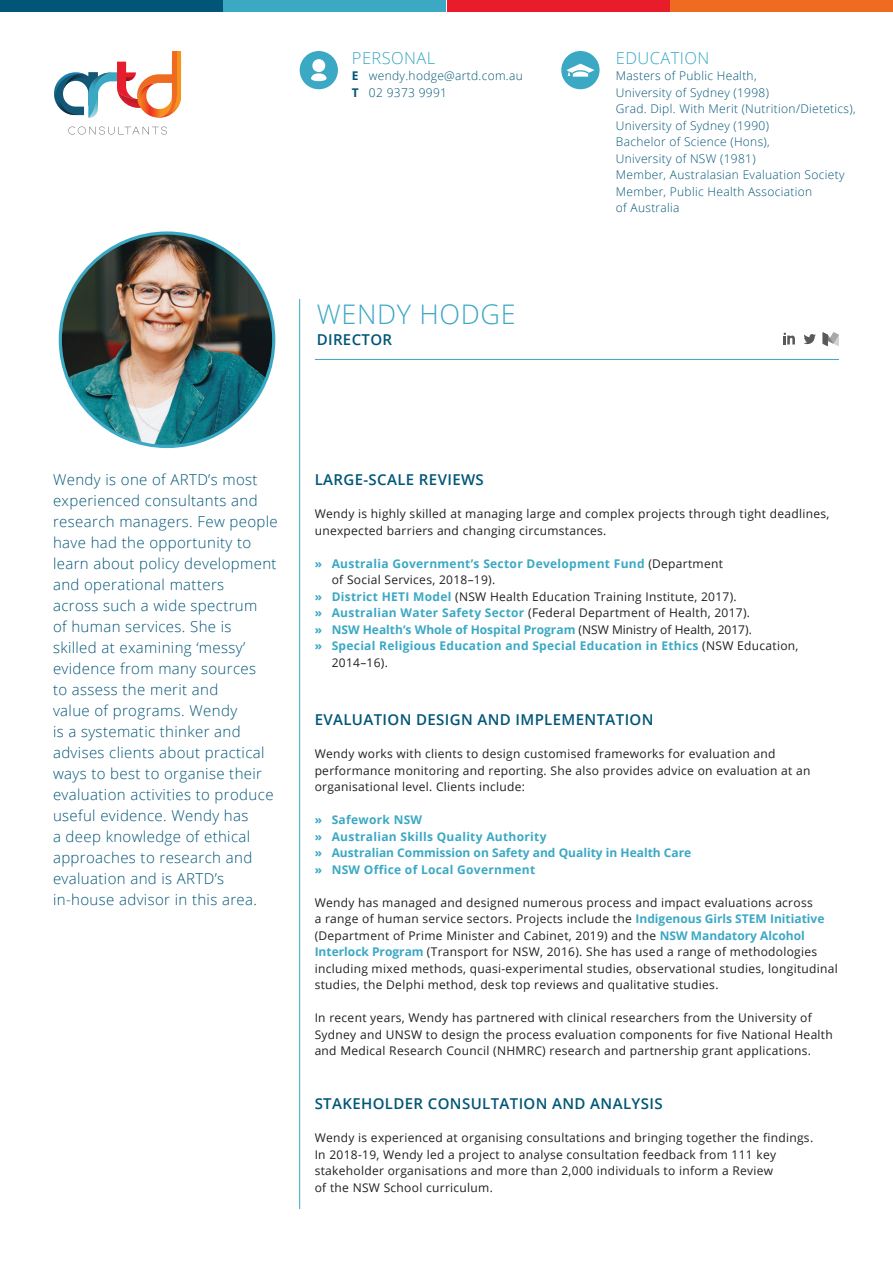
<style>
.page{position:relative;width:893px;height:1263px;background:#fff}
.page>*{position:absolute;margin:0;border:0;box-sizing:border-box;transform-origin:0 0}
.t1{font:300 27px "Open Sans";letter-spacing:.025em;color:#3ba8c4}
.t2{font:300 16.5px "Open Sans";letter-spacing:.025em;color:#3ba8c4}
.t3{font:300 15px/21px "Open Sans";letter-spacing:.025em;color:#015677}
.t4{font:600 15px "Open Sans";letter-spacing:.025em;color:#015677}
.t5{font:12px/16.5px "Open Sans";letter-spacing:.025em;color:#231f20}
.t6{font:300 12px/16.5px "Open Sans";letter-spacing:.025em;color:#015677}
.t7{font:700 12px/16.5px "Open Sans";letter-spacing:.025em;color:#3ba8c4}
.t8{font:700 12px "Open Sans";color:#3ba8c4}
.s1{font-weight:700}
.s2{font-weight:400;color:#231f20}
.s3{font-weight:700;color:#3ba8c4}
</style>
<div class="page">
<svg style="left:68px;top:127px;width:99px;height:8px"></svg>
<svg style="left:54px;top:51px;width:127px;height:67px"></svg>
<img style="left:60px;top:233px;width:214px;height:213px;border-radius:107px">
<div style="left:300px;top:51px;width:38px;height:38px;background:#3ba8c4;border-radius:50%"></div>
<svg style="left:311px;top:59px;width:16px;height:22px"></svg>
<div style="left:561px;top:51px;width:39px;height:38px;background:#3ba8c4;border-radius:50%"></div>
<svg style="left:566px;top:64px;width:29px;height:13px"></svg>
<svg style="left:804px;top:334px;width:12px;height:10px"></svg>
<svg style="left:783px;top:333px;width:12px;height:11px"></svg>
<svg style="left:822px;top:332px;width:17px;height:14px"></svg>
<hr style="left:315px;top:359px;width:524px;height:1px;background:#3ba8c4">
<hr style="left:299px;top:299px;width:1px;height:910px;background:#3ba8c4">
<div style="left:671px;top:0;width:222px;height:12px;background:#ef6b22"></div>
<div style="left:447px;top:0;width:222px;height:12px;background:#e91c2c"></div>
<div style="left:0;top:0;width:222px;height:12px;background:#015677"></div>
<div style="left:224px;top:0;width:222px;height:12px;background:#3ba8c4"></div>
<h2 class="t2" style="left:352px;top:46px;width:85px">PERSONAL</h2>
<p class="t6" style="left:352px;top:67px;width:172px"><span class="s1">E</span> wendy.hodge@artd.com.au<br><span class="s1">T</span> 02 9373 9991</p>
<h1 class="t1" style="left:317px;top:295px;width:201px">WENDY HODGE</h1>
<p class="t4" style="left:317px;top:329px;width:77px">DIRECTOR</p>
<h2 class="t2" style="left:616px;top:46px;width:95px">EDUCATION</h2>
<p class="t6" style="left:616px;top:67px;width:241px">Masters of Public Health,<br>University of Sydney (1998)<br>Grad. Dipl. With Merit (Nutrition/Dietetics),<br>University of Sydney (1990)<br>Bachelor of Science (Hons),<br>University of NSW (1981)<br>Member, Australasian Evaluation Society<br>Member, Public Health Association<br>of Australia</p>
<p class="t3" style="left:53px;top:469px;width:226px">Wendy is one of ARTD’s most experienced consultants and research managers. Few people have had the opportunity to learn about policy development and operational matters<br>across such a wide spectrum<br>of human services. She is skilled at examining ‘messy’ evidence from many sources<br>to assess the merit and<br>value of programs. Wendy<br>is a systematic thinker and advises clients about practical ways to best to organise their evaluation activities to produce useful evidence. Wendy has<br>a deep knowledge of ethical approaches to research and evaluation and is ARTD’s in-house advisor in this area.</p>
<p class="t4" style="left:315px;top:470px;width:171px">LARGE-SCALE REVIEWS</p>
<p class="t5" style="left:315px;top:505px;width:516px">Wendy is highly skilled at managing large and complex projects through tight deadlines, unexpected barriers and changing circumstances.</p>
<p class="t7" style="left:315px;top:555px;width:410px">» Australia Government’s Sector Development Fund <span class="s2">(Department</span></p>
<p class="t5" style="left:332px;top:571px;width:165px">of Social Services, 2018–19).</p>
<p class="t5" style="left:315px;top:588px;width:424px"><span class="s3">» District HETI Model</span> (NSW Health Education Training Institute, 2017).</p>
<p class="t5" style="left:315px;top:604px;width:437px"><span class="s3">» Australian Water Safety Sector</span> (Federal Department of Health, 2017).</p>
<p class="t8" style="left:315px;top:621px;width:439px">» NSW Health’s Whole of Hospital Program <span class="s2">(NSW Ministry of Health, 2017).</span></p>
<p class="t7" style="left:315px;top:637px;width:485px">» Special Religious Education and Special Education in Ethics <span class="s2">(NSW Education,</span></p>
<p class="t5" style="left:332px;top:654px;width:58px">2014–16).</p>
<p class="t4" style="left:315px;top:710px;width:340px">EVALUATION DESIGN AND IMPLEMENTATION</p>
<p class="t5" style="left:315px;top:745px;width:497px">Wendy works with clients to design customised frameworks for evaluation and performance monitoring and reporting. She also provides advice on evaluation at an organisational level. Clients include:</p>
<p class="t7" style="left:315px;top:811px;width:378px">» Safework NSW<br>» Australian Skills Quality Authority<br>» Australian Commission on Safety and Quality in Health Care » NSW Office of Local Government</p>
<p class="t5" style="left:315px;top:894px;width:525px">Wendy has managed and designed numerous process and impact evaluations across<br>a range of human service sectors. Projects include the <span class="s3">Indigenous Girls STEM Initiative </span>(Department of Prime Minister and Cabinet, 2019) and the <span class="s3">NSW Mandatory Alcohol Interlock Program</span> (Transport for NSW, 2016). She has used a range of methodologies including mixed methods, quasi-experimental studies, observational studies, longitudinal studies, the Delphi method, desk top reviews and qualitative studies.</p>
<p class="t5" style="left:315px;top:1009px;width:520px">In recent years, Wendy has partnered with clinical researchers from the University of<br>Sydney and UNSW to design the process evaluation components for five National Health and Medical Research Council (NHMRC) research and partnership grant applications.</p>
<p class="t4" style="left:315px;top:1094px;width:349px">STAKEHOLDER CONSULTATION AND ANALYSIS</p>
<p class="t5" style="left:315px;top:1129px;width:500px">Wendy is experienced at organising consultations and bringing together the findings.<br>In 2018-19, Wendy led a project to analyse consultation feedback from 111 key stakeholder organisations and more than 2,000 individuals to inform a Review<br>of the NSW School curriculum.</p>
</div>
